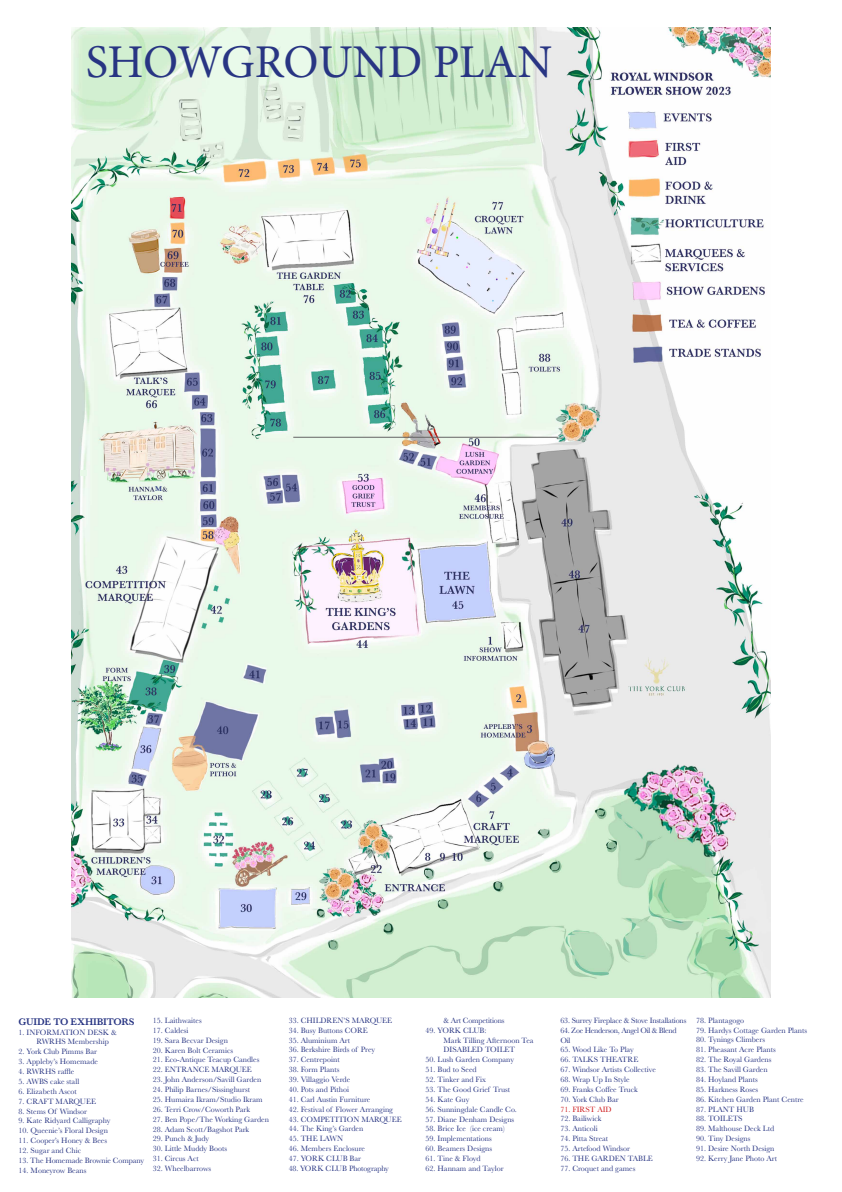
<style>
.page{position:relative;width:842px;height:1192px;background:#fff}
.page>*{position:absolute;margin:0;border:0;box-sizing:border-box;transform-origin:0 0}
.t1{font:47px "Minion Pro";letter-spacing:-.005em;color:#283583}
.t2{font:600 10px "Baskerville";letter-spacing:-.015em;color:#283583}
.t3{font:8px/9.8px "Baskerville";color:#283583}
.t4{font:8px "Baskerville";letter-spacing:-.02em;color:#283583}
.t5{font:8px/9.8px "Baskerville";letter-spacing:-.035em;color:#283583}
.t6{font:8px "Baskerville";color:#cd1719}
.t7{font:600 7.1px "Baskerville";color:#283583}
</style>
<div class="page">
<img style="left:71px;top:27px;width:699px;height:970px">
<svg style="left:80px;top:470px;width:7px;height:6px"></svg>
<hr style="left:293px;top:437px;width:265px;height:1px;background:#646363">
<svg style="left:155px;top:486px;width:7px;height:5px"></svg>
<h1 class="t1" style="left:86px;top:31px;width:468px">SHOWGROUND PLAN</h1>
<p class="t7" style="left:155px;top:484px;width:8px">M</p>
<p class="t2" style="left:19px;top:1014px;width:118px">GUIDE TO EXHIBITORS</p>
<p class="t3" style="left:37px;top:1027px;width:82px;text-indent:-18px">1. INFORMATION DESK &amp;<br>RWRHS Membership</p>
<p class="t3" style="left:19px;top:1047px;width:80px">2. York Club Pimms Bar</p>
<p class="t3" style="left:19px;top:1057px;width:81px">3. Appleby’s Homemade</p>
<p class="t3" style="left:19px;top:1067px;width:57px">4. RWRHS raffle</p>
<p class="t3" style="left:19px;top:1077px;width:62px">5. AWBS cake stall</p>
<p class="t3" style="left:19px;top:1086px;width:60px">6. Elizabeth Ascot</p>
<p class="t3" style="left:19px;top:1096px;width:79px">7. CRAFT MARQUEE</p>
<p class="t3" style="left:19px;top:1106px;width:70px">8. Stems Of Windsor</p>
<p class="t3" style="left:19px;top:1116px;width:93px">9. Kate Ridyard Calligraphy</p>
<p class="t3" style="left:19px;top:1126px;width:91px">10. Queenie’s Floral Design</p>
<p class="t3" style="left:19px;top:1136px;width:90px">11. Cooper’s Honey &amp; Bees</p>
<p class="t3" style="left:19px;top:1146px;width:64px">12. Sugar and Chic</p>
<p class="t3" style="left:19px;top:1155px;width:127px">13. The Homemade Brownie Company</p>
<p class="t3" style="left:19px;top:1165px;width:69px">14. Moneyrow Beans</p>
<p class="t3" style="left:153px;top:1016px;width:50px">15. Laithwaites</p>
<p class="t3" style="left:153px;top:1025px;width:37px">17. Caldesi</p>
<p class="t3" style="left:153px;top:1035px;width:77px">19. Sara Becvar Design</p>
<p class="t3" style="left:153px;top:1045px;width:82px">20. Karen Bolt Ceramics</p>
<p class="t3" style="left:153px;top:1055px;width:108px">21. Eco-Antique Teacup Candles</p>
<p class="t3" style="left:153px;top:1065px;width:101px">22. ENTRANCE MARQUEE</p>
<p class="t3" style="left:153px;top:1075px;width:110px">23. John Anderson/Savill Garden</p>
<p class="t3" style="left:153px;top:1085px;width:99px">24. Philip Barnes/Sissinghurst</p>
<p class="t3" style="left:153px;top:1094px;width:111px">25. Humaira Ikram/Studio Ikram</p>
<p class="t3" style="left:153px;top:1104px;width:99px">26. Terri Crow/Coworth Park</p>
<p class="t3" style="left:153px;top:1114px;width:118px">27. Ben Pope/The Working Garden</p>
<p class="t3" style="left:153px;top:1124px;width:98px">28. Adam Scott/Bagshot Park</p>
<p class="t3" style="left:153px;top:1134px;width:58px">29. Punch &amp; Judy</p>
<p class="t3" style="left:153px;top:1144px;width:76px">30. Little Muddy Boots</p>
<p class="t3" style="left:153px;top:1154px;width:47px">31. Circus Act</p>
<p class="t3" style="left:153px;top:1164px;width:60px">32. Wheelbarrows</p>
<p class="t3" style="left:289px;top:1015px;width:105px">33. CHILDREN’S MARQUEE</p>
<p class="t3" style="left:289px;top:1025px;width:81px">34. Busy Buttons CORE</p>
<p class="t3" style="left:289px;top:1035px;width:63px">35. Aluminium Art</p>
<p class="t3" style="left:289px;top:1045px;width:88px">36. Berkshire Birds of Prey</p>
<p class="t3" style="left:289px;top:1055px;width:53px">37. Centrepoint</p>
<p class="t3" style="left:289px;top:1065px;width:52px">38. Form Plants</p>
<p class="t3" style="left:289px;top:1075px;width:63px">39. Villaggio Verde</p>
<p class="t3" style="left:289px;top:1085px;width:62px">40. Pots and Pithoi</p>
<p class="t3" style="left:289px;top:1094px;width:83px">41. Carl Austin Furniture</p>
<p class="t3" style="left:289px;top:1104px;width:106px">42. Festival of Flower Arranging</p>
<p class="t3" style="left:289px;top:1114px;width:115px">43. COMPETITION MARQUEE</p>
<p class="t3" style="left:289px;top:1124px;width:76px">44. The King’s Garden</p>
<p class="t3" style="left:289px;top:1134px;width:56px">45. THE LAWN</p>
<p class="t3" style="left:289px;top:1144px;width:78px">46. Members Enclosure</p>
<p class="t3" style="left:289px;top:1154px;width:74px">47. YORK CLUB Bar</p>
<p class="t4" style="left:289px;top:1163px;width:102px">48. YORK CLUB Photography</p>
<p class="t4" style="left:444px;top:1015px;width:62px">&amp; Art Competitions</p>
<p class="t3" style="left:444px;top:1025px;width:92px;text-indent:-18px">49. YORK CLUB:<br>Mark Tilling Afternoon Tea<br>DISABLED TOILET</p>
<p class="t3" style="left:426px;top:1055px;width:90px">50. Lush Garden Company</p>
<p class="t3" style="left:426px;top:1065px;width:53px">51. Bud to Seed</p>
<p class="t3" style="left:426px;top:1075px;width:62px">52. Tinker and Fix</p>
<p class="t3" style="left:426px;top:1085px;width:86px">53. The Good Grief Trust</p>
<p class="t3" style="left:426px;top:1094px;width:45px">54. Kate Guy</p>
<p class="t3" style="left:426px;top:1104px;width:93px">56. Sunningdale Candle Co.</p>
<p class="t3" style="left:426px;top:1114px;width:90px">57. Diane Denham Designs</p>
<p class="t3" style="left:426px;top:1124px;width:81px">58. Brice Ice (ice cream)</p>
<p class="t3" style="left:426px;top:1134px;width:68px">59. Implementations</p>
<p class="t3" style="left:426px;top:1144px;width:68px">60. Beamers Designs</p>
<p class="t3" style="left:426px;top:1154px;width:57px">61. Tine &amp; Floyd</p>
<p class="t3" style="left:426px;top:1163px;width:80px">62. Hannam and Taylor</p>
<p class="t4" style="left:560px;top:1015px;width:128px">63. Surrey Fireplace &amp; Stove Installations</p>
<p class="t5" style="left:560px;top:1025px;width:118px">64. Zoe Henderson, Angel Oil &amp; Blend<br>Oil</p>
<p class="t3" style="left:560px;top:1045px;width:75px">65. Wood Like To Play</p>
<p class="t3" style="left:560px;top:1055px;width:79px">66. TALKS THEATRE</p>
<p class="t3" style="left:560px;top:1065px;width:97px">67. Windsor Artists Collective</p>
<p class="t3" style="left:560px;top:1075px;width:71px">68. Wrap Up In Style</p>
<p class="t3" style="left:560px;top:1084px;width:79px">69. Franks Coffee Truck</p>
<p class="t3" style="left:560px;top:1094px;width:60px">70. York Club Bar</p>
<p class="t6" style="left:560px;top:1104px;width:53px">71. FIRST AID</p>
<p class="t3" style="left:560px;top:1114px;width:43px">72. Bailiwick</p>
<p class="t3" style="left:560px;top:1124px;width:39px">73. Anticoli</p>
<p class="t3" style="left:560px;top:1134px;width:49px">74. Pitta Streat</p>
<p class="t3" style="left:560px;top:1144px;width:71px">75. Artefood Windsor</p>
<p class="t3" style="left:560px;top:1154px;width:94px">76. THE GARDEN TABLE</p>
<p class="t3" style="left:560px;top:1163px;width:77px">77. Croquet and games</p>
<p class="t3" style="left:696px;top:1015px;width:50px">78. Plantagogo</p>
<p class="t3" style="left:696px;top:1025px;width:112px">79. Hardys Cottage Garden Plants</p>
<p class="t3" style="left:696px;top:1035px;width:70px">80. Tynings Climbers</p>
<p class="t3" style="left:696px;top:1045px;width:81px">81. Pheasant Acre Plants</p>
<p class="t3" style="left:696px;top:1055px;width:77px">82. The Royal Gardens</p>
<p class="t3" style="left:696px;top:1065px;width:73px">83. The Savill Garden</p>
<p class="t3" style="left:696px;top:1075px;width:63px">84. Hoyland Plants</p>
<p class="t3" style="left:696px;top:1084px;width:63px">85. Harkness Roses</p>
<p class="t3" style="left:696px;top:1094px;width:109px">86. Kitchen Garden Plant Centre</p>
<p class="t3" style="left:696px;top:1104px;width:59px">87. PLANT HUB</p>
<p class="t3" style="left:696px;top:1114px;width:48px">88. TOILETS</p>
<p class="t3" style="left:696px;top:1124px;width:80px">89. Malthouse Deck Ltd</p>
<p class="t3" style="left:696px;top:1134px;width:56px">90. Tiny Designs</p>
<p class="t3" style="left:696px;top:1144px;width:80px">91. Desire North Design</p>
<p class="t3" style="left:696px;top:1154px;width:82px">92. Kerry Jane Photo Art</p>
</div>
